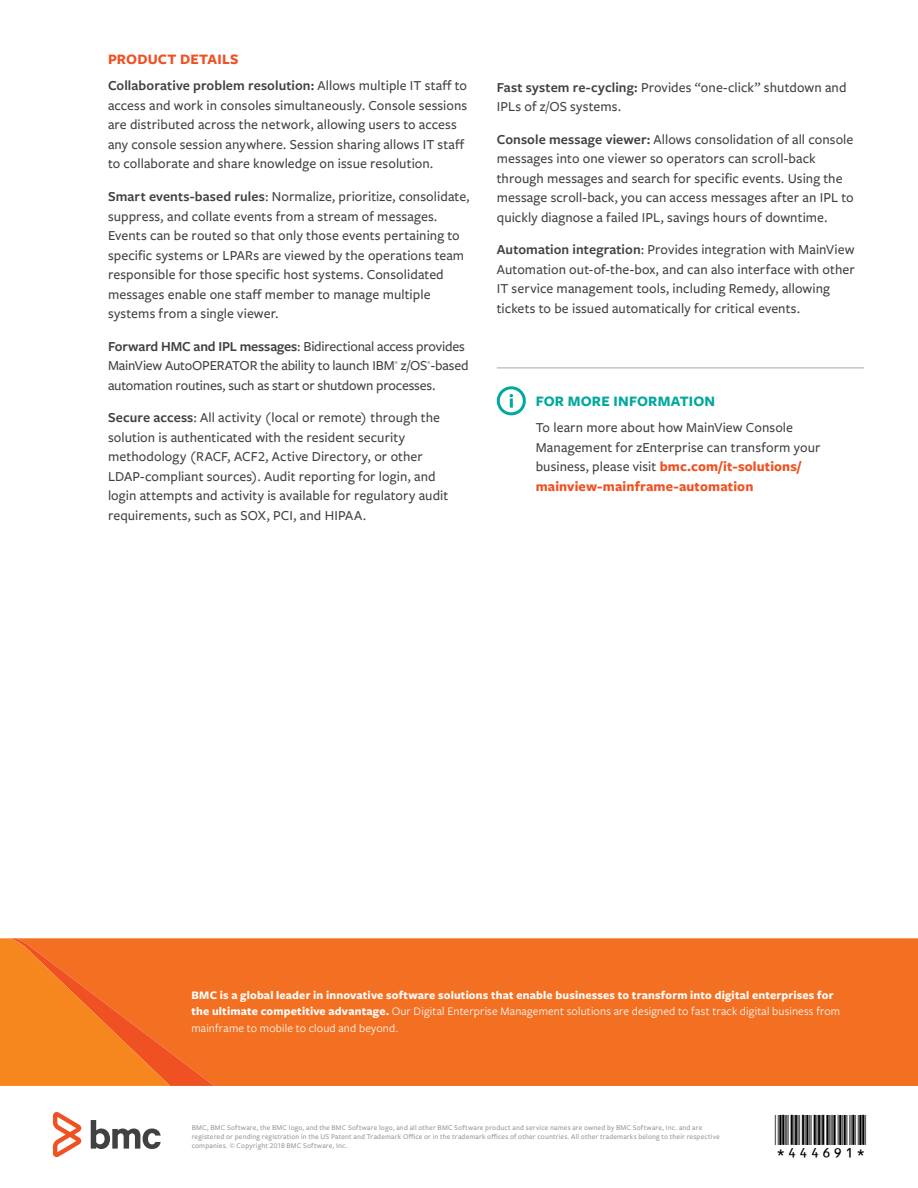
<style>
.page{position:relative;width:918px;height:1188px;background:#fff}
.page>*{position:absolute;margin:0;border:0;box-sizing:border-box;transform-origin:0 0}
.t1{font:30px "BC39 HI Tall HR";color:#000}
.t2{font:700 15px "Freight Sans Pro";letter-spacing:.01em;color:#00a89e}
.t3{font:700 15px "Freight Sans Pro";letter-spacing:.01em;color:#f05123}
.t4{font:500 14.25px/19.5px "Freight Sans Pro";letter-spacing:.005em;color:#414042}
.t5{font:500 14.25px/19.5px "Freight Sans Pro";letter-spacing:-.015em;color:#414042}
.t6{font:700 12px/16.5px "Freight Sans Pro";letter-spacing:.015em;color:#fff}
.t7{font:500 12px/16.5px "Freight Sans Pro";letter-spacing:.015em;color:#fff}
.t8{font:500 7.5px/9px "Freight Sans Pro";letter-spacing:.02em;color:#939598}
.t9{font:500 4.65px "Freight Sans Pro";color:#414042}
.s1{font-weight:600}
.s2{font-weight:700;color:#f05123}
.s3{font-weight:400}
</style>
<div class="page">
<svg style="left:91px;top:1120px;width:70px;height:29px"></svg>
<svg style="left:53px;top:1112px;width:28px;height:45px"></svg>
<div style="left:214px;top:938px;width:704px;height:148px;background:#f36f21"></div>
<svg style="left:0;top:938px;width:214px;height:148px;background:#f47621"></svg>
<div style="left:497px;top:386px;width:29px;height:29px;border:3px solid #00a89e;border-radius:50%"></div>
<svg style="left:510px;top:394px;width:3px;height:14px"></svg>
<hr style="left:497px;top:368px;width:367px;height:1px;background:#a8aaad">
<p class="t3" style="left:108px;top:49px;width:132px">PRODUCT DETAILS</p>
<p class="t4" style="left:108px;top:76px;width:361px"><span class="s1">Collaborative problem resolution:</span> Allows multiple IT staff to access and work in consoles simultaneously. Console sessions are distributed across the network, allowing users to access any console session anywhere. Session sharing allows IT staff to collaborate and share knowledge on issue resolution.</p>
<p class="t4" style="left:108px;top:186px;width:363px"><span class="s1">Smart events-based rules</span>: Normalize, prioritize, consolidate, suppress, and collate events from a stream of messages.<br>Events can be routed so that only those events pertaining to specific systems or LPARs are viewed by the operations team responsible for those specific host systems. Consolidated messages enable one staff member to manage multiple systems from a single viewer.</p>
<p class="t5" style="left:108px;top:336px;width:362px"><span class="s1">Forward HMC and IPL messages</span>: Bidirectional access provides<br>MainView AutoOPERATOR the ability to launch IBM z/OS -based</p>
<p class="t9" style="left:395px;top:359px;width:5px">®</p>
<p class="t9" style="left:427px;top:359px;width:5px">®</p>
<p class="t5" style="left:108px;top:375px;width:329px">automation routines, such as start or shutdown processes.</p>
<p class="t4" style="left:108px;top:407px;width:342px"><span class="s1">Secure access</span>: All activity (local or remote) through the solution is authenticated with the resident security methodology (RACF, ACF2, Active Directory, or other LDAP-compliant sources). Audit reporting for login, and login attempts and activity is available for regulatory audit requirements, such as SOX, PCI, and HIPAA.</p>
<p class="t4" style="left:497px;top:77px;width:351px"><span class="s1">Fast system re-cycling:</span> Provides “one-click” shutdown and<br>IPLs of z/OS systems.</p>
<p class="t4" style="left:497px;top:129px;width:358px"><span class="s1">Console message viewer:</span> Allows consolidation of all console messages into one viewer so operators can scroll-back through messages and search for specific events. Using the message scroll-back, you can access messages after an IPL to quickly diagnose a failed IPL, savings hours of downtime.</p>
<p class="t4" style="left:497px;top:239px;width:360px"><span class="s1">Automation integration</span>: Provides integration with MainView Automation out-of-the-box, and can also interface with other IT service management tools, including Remedy, allowing tickets to be issued automatically for critical events.</p>
<p class="t2" style="left:536px;top:391px;width:181px">FOR MORE INFORMATION</p>
<p class="t4" style="left:536px;top:417px;width:286px">To learn more about how MainView Console Management for zEnterprise can transform your business, please visit <span class="s2">bmc.com/it-solutions/ mainview-mainframe-automation</span></p>
<p class="t6" style="left:191px;top:986px;width:650px">BMC is a global leader in innovative software solutions that enable businesses to transform into digital enterprises for the ultimate competitive advantage. <span class="s3">Our Digital Enterprise Management solutions are designed to fast track digital business from mainframe to mobile to cloud and beyond.</span></p>
<p class="t7" style="left:216px;top:988px;width:581px">services. From mainframe to cloud to mobile, we pair high-speed digital innovation with robust IT industrialization— allowing our customers to provide amazing user experiences with optimized IT performance, cost, compliance, and</p>
<p class="t8" style="left:192px;top:1123px;width:530px">BMC, BMC Software, the BMC logo, and the BMC Software logo, and all other BMC Software product and service names are owned by BMC Software, Inc. and are registered or pending registration in the US Patent and Trademark Office or in the trademark offices of other countries. All other trademarks belong to their respective companies. © Copyright 2018 BMC Software, Inc.</p>
<h1 class="t1" style="left:775px;top:1107px;width:93px">*444691*</h1>
</div>
